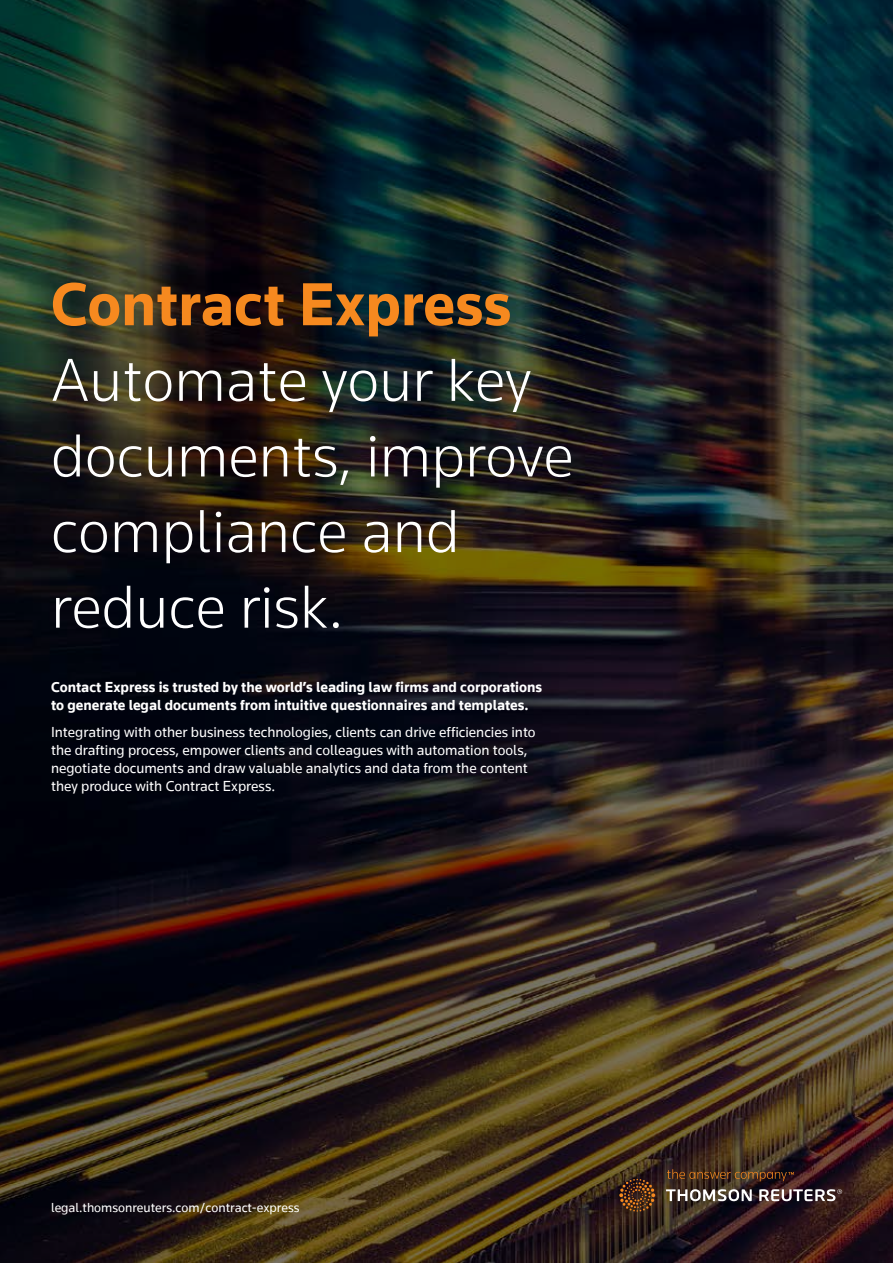
<style>
.page{position:relative;width:893px;height:1263px;background:#fff}
.page>*{position:absolute;margin:0;border:0;box-sizing:border-box;transform-origin:0 0}
.t1{font:300 63px/75.6px "Knowledge";color:#fff}
.t2{font:700 63px "Knowledge";color:#f6891f}
.t3{font:15px/18px "Knowledge";color:#fff}
.t4{font:700 15px/18px "Knowledge";color:#fff}
.t5{font:13.5px "Knowledge";color:#fff}
</style>
<div class="page">
<img style="left:0;top:0;width:893px;height:1263px">
<img style="left:619px;top:1169px;width:223px;height:43px">
<h1 class="t2" style="left:51px;top:265px;width:462px">Contract Express</h1>
<h1 class="t1" style="left:51px;top:341px;width:524px">Automate your key documents, improve compliance and reduce risk.</h1>
<p class="t4" style="left:51px;top:678px;width:493px">Contact Express is trusted by the world’s leading law firms and corporations to generate legal documents from intuitive questionnaires and templates.</p>
<p class="t3" style="left:51px;top:722px;width:486px">Integrating with other business technologies, clients can drive efficiencies into the drafting process, empower clients and colleagues with automation tools, negotiate documents and draw valuable analytics and data from the content they produce with Contract Express.</p>
<p class="t5" style="left:51px;top:1199px;width:250px">legal.thomsonreuters.com/contract-express</p>
</div>
